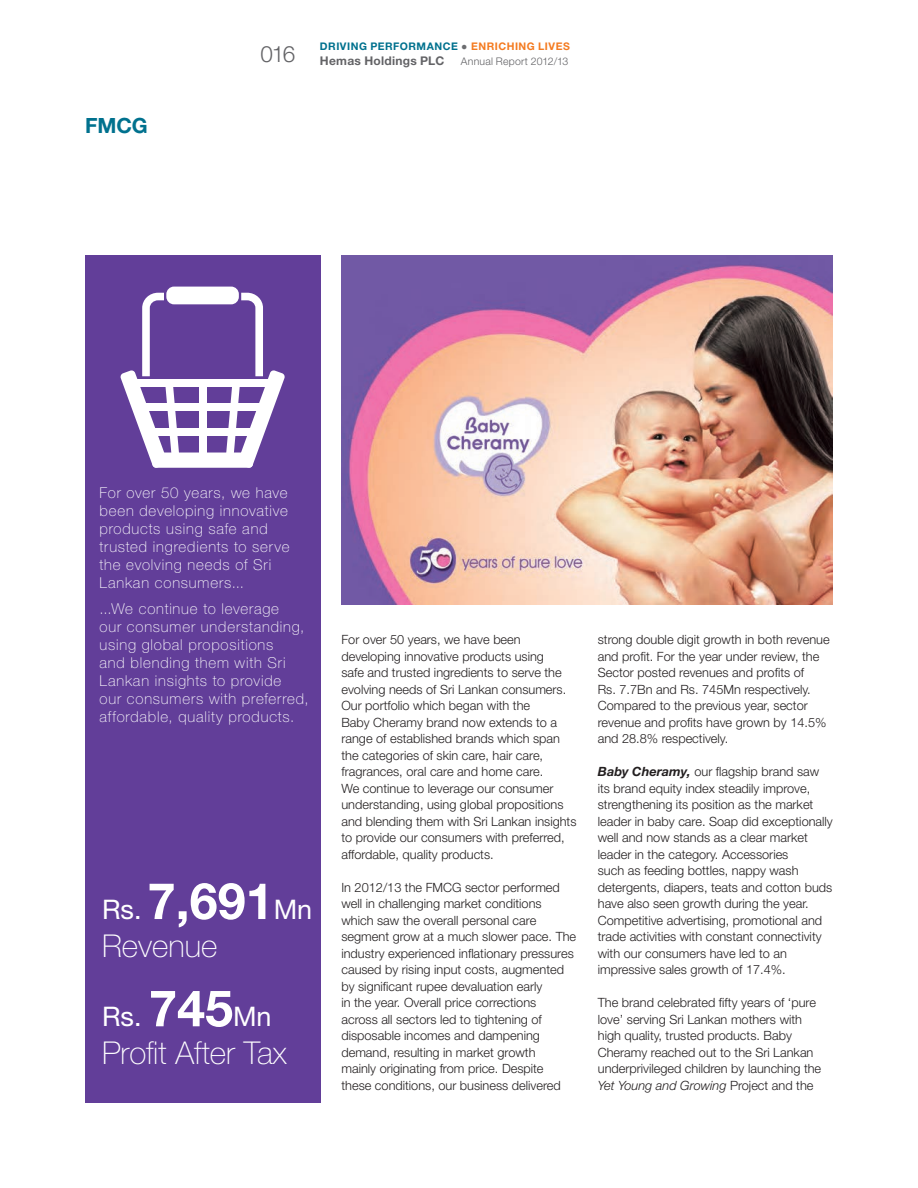
<style>
.page{position:relative;width:918px;height:1188px;background:#fff}
.page>*{position:absolute;margin:0;border:0;box-sizing:border-box;transform-origin:0 0}
.t1{font:100 31.5px "Helvetica Neue LT Pro";color:#fff}
.t2{font:27px "Helvetica Neue LT Pro";color:#fff}
._1_Section_Main_Head{font:700 21px "Helvetica Neue LT Pro";color:#00718e}
.t3{font:100 15px/18px "Helvetica Neue LT Pro";letter-spacing:.055em;color:#fff}
._1_section_Body_text{font:300 12.75px/16.5px "Helvetica Neue LT Pro";color:#231f20}
.t4{font:300 10.5px/14.5px "Helvetica Neue LT Pro";letter-spacing:.02em;color:#636366;text-align:right}
.s1{font-weight:700;color:#00718e}
.s2{font-family:"Times New Roman";font-weight:700;color:#6c6d70}
.s3{font-weight:700;color:#f47b21}
.s4{font-weight:700;font-size:12px}
.s5{font-weight:700;font-size:50.4px}
.s6{font-weight:700;font-style:italic}
.s7{font-style:italic}
</style>
<div class="page">
<div style="left:85px;top:255px;width:235px;height:848px;background:#623e99"></div>
<div style="left:152px;top:453px;width:101px;height:15px;background:#fff;border-radius:4px"></div>
<div style="left:147px;top:428px;width:114px;height:8px;background:#fff"></div>
<div style="left:140px;top:404px;width:129px;height:7px;background:#fff"></div>
<div style="left:128px;top:379px;width:152px;height:8px;background:#fff"></div>
<div style="left:199px;top:380px;width:7px;height:84px;background:#fff"></div>
<div style="left:166px;top:287px;width:73px;height:17px;background:#fff;border-radius:8px"></div>
<svg style="left:120px;top:293px;width:60px;height:175px"></svg>
<svg style="left:226px;top:293px;width:59px;height:175px"></svg>
<img style="left:341px;top:255px;width:492px;height:350px">
<p class="_1_Section_Main_Head" style="left:85px;top:112px;width:64px">FMCG</p>
<p class="t4" style="left:260px;top:39px;width:311px"><span class="s1">DRIVING PERFORMANCE</span> <span class="s2">●</span> <span class="s3">ENRICHING LIVES<br></span><sup>016</sup> <span class="s4">Hemas Holdings PLC</span> Annual Report 2012/13</p>
<p class="t3" style="left:99px;top:484px;width:192px">For over 50 years, we have been developing innovative products using safe and trusted ingredients to serve the evolving needs of Sri<br>Lankan consumers...</p>
<p class="t3" style="left:99px;top:599px;width:211px">...We continue to leverage<br>our consumer understanding, using global propositions<br>and blending them with Sri<br>Lankan insights to provide<br>our consumers with preferred, affordable, quality products.</p>
<p class="t2" style="left:102px;top:893px;width:212px">Rs. <span class="s5">7,691</span>Mn</p>
<p class="t1" style="left:102px;top:928px;width:117px">Revenue</p>
<p class="t2" style="left:102px;top:1001px;width:171px">Rs. <span class="s5">745</span>Mn</p>
<p class="t1" style="left:102px;top:1035px;width:186px">Profit After Tax</p>
<p class="_1_section_Body_text" style="left:341px;top:631px;width:237px">For over 50 years, we have been developing innovative products using<br>safe and trusted ingredients to serve the evolving needs of Sri Lankan consumers.<br>Our portfolio which began with the<br>Baby Cheramy brand now extends to a range of established brands which span the categories of skin care, hair care, fragrances, oral care and home care.<br>We continue to leverage our consumer understanding, using global propositions and blending them with Sri Lankan insights to provide our consumers with preferred, affordable, quality products.</p>
<p class="_1_section_Body_text" style="left:341px;top:879px;width:236px">In 2012/13 the FMCG sector performed well in challenging market conditions which saw the overall personal care segment grow at a much slower pace. The industry experienced inflationary pressures caused by rising input costs, augmented by significant rupee devaluation early<br>in the year. Overall price corrections<br>across all sectors led to tightening of disposable incomes and dampening demand, resulting in market growth<br>mainly originating from price. Despite these conditions, our business delivered</p>
<p class="_1_section_Body_text" style="left:598px;top:631px;width:233px">strong double digit growth in both revenue and profit. For the year under review, the Sector posted revenues and profits of<br>Rs. 7.7Bn and Rs. 745Mn respectively.<br>Compared to the previous year, sector revenue and profits have grown by 14.5% and 28.8% respectively.</p>
<p class="_1_section_Body_text" style="left:598px;top:763px;width:237px"><span class="s6">Baby Cheramy,</span> our flagship brand saw its brand equity index steadily improve, strengthening its position as the market leader in baby care. Soap did exceptionally well and now stands as a clear market leader in the category. Accessories<br>such as feeding bottles, nappy wash detergents, diapers, teats and cotton buds have also seen growth during the year.<br>Competitive advertising, promotional and trade activities with constant connectivity with our consumers have led to an impressive sales growth of 17.4%.</p>
<p class="_1_section_Body_text" style="left:598px;top:994px;width:225px">The brand celebrated fifty years of ‘pure love’ serving Sri Lankan mothers with high quality, trusted products. Baby Cheramy reached out to the Sri Lankan underprivileged children by launching the <span class="s7">Yet Young and Growing</span> Project and the</p>
</div>
